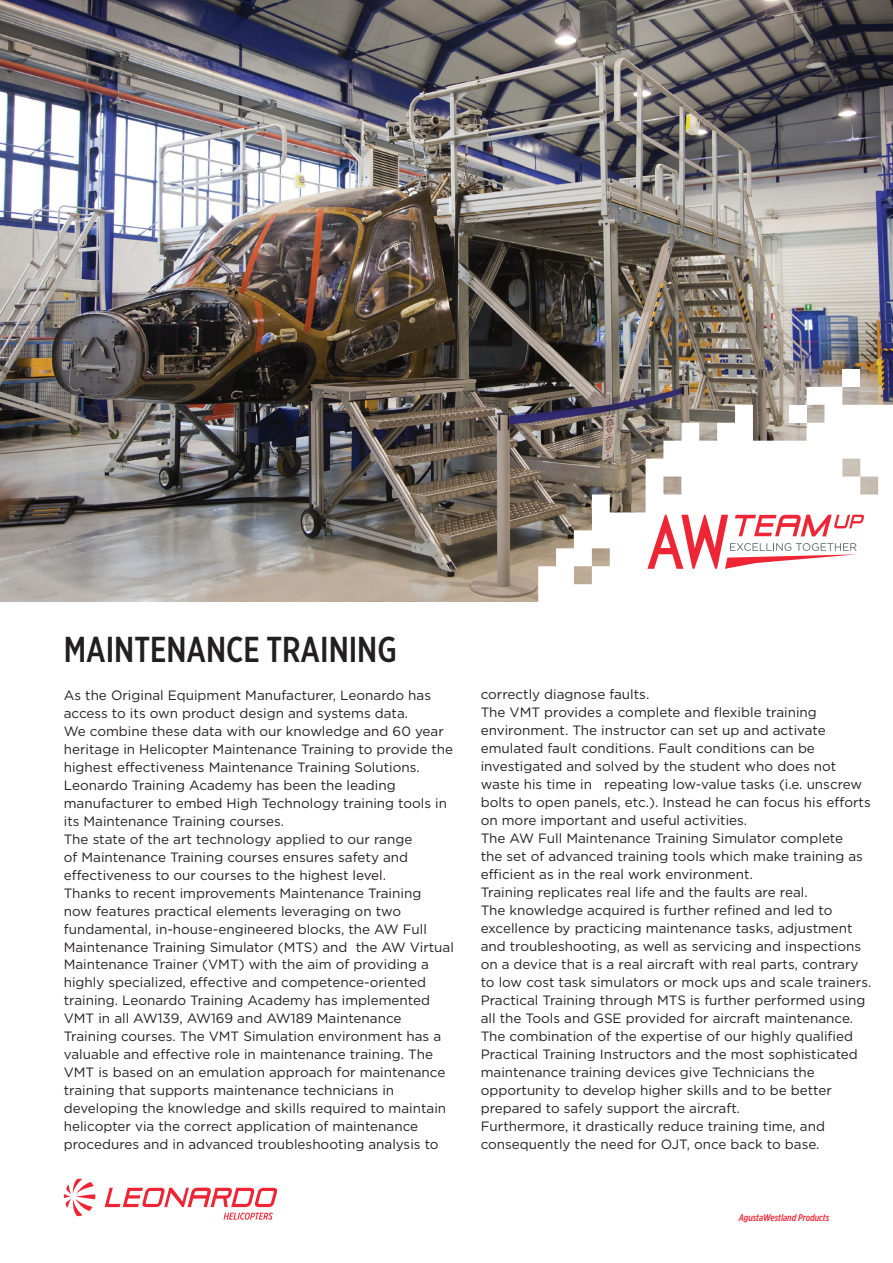
<style>
.page{position:relative;width:893px;height:1263px;background:#fff}
.page>*{position:absolute;margin:0;border:0;box-sizing:border-box;transform-origin:0 0}
.t1{font:500 36px "Gotham X Narrow";color:#231f20}
.t2{font:13.5px/18px "Gotham";color:#231f20}
.t3{font:italic 500 9.75px "Gotham X Narrow";color:#ee2534}
</style>
<div class="page">
<img style="left:0;top:0;width:893px;height:601px">
<svg style="left:538px;top:387px;width:355px;height:215px"></svg>
<div style="left:842px;top:369px;width:18px;height:18px;background:#fff"></div>
<svg style="left:64px;top:1178px;width:31px;height:38px"></svg>
<svg style="left:105px;top:1188px;width:172px;height:32px"></svg>
<svg style="left:647px;top:514px;width:217px;height:55px"></svg>
<h1 class="t1" style="left:64px;top:628px;width:335px">MAINTENANCE TRAINING</h1>
<p class="t2" style="left:64px;top:685px;width:392px">As the Original Equipment Manufacturer, Leonardo has access to its own product design and systems data.<br>We combine these data with our knowledge and 60 year heritage in Helicopter Maintenance Training to provide the highest effectiveness Maintenance Training Solutions.<br>Leonardo Training Academy has been the leading manufacturer to embed High Technology training tools in its Maintenance Training courses.<br>The state of the art technology applied to our range<br>of Maintenance Training courses ensures safety and effectiveness to our courses to the highest level.<br>Thanks to recent improvements Maintenance Training<br>now features practical elements leveraging on two fundamental, in-house-engineered blocks, the AW Full Maintenance Training Simulator (MTS) and the AW Virtual Maintenance Trainer (VMT) with the aim of providing a highly specialized, effective and competence-oriented training. Leonardo Training Academy has implemented VMT in all AW139, AW169 and AW189 Maintenance Training courses. The VMT Simulation environment has a valuable and effective role in maintenance training. The VMT is based on an emulation approach for maintenance training that supports maintenance technicians in developing the knowledge and skills required to maintain helicopter via the correct application of maintenance procedures and in advanced troubleshooting analysis to</p>
<p class="t2" style="left:481px;top:685px;width:392px">correctly diagnose faults.<br>The VMT provides a complete and flexible training environment. The instructor can set up and activate emulated fault conditions. Fault conditions can be investigated and solved by the student who does not waste his time in repeating low-value tasks (i.e. unscrew bolts to open panels, etc.). Instead he can focus his efforts on more important and useful activities.<br>The AW Full Maintenance Training Simulator complete<br>the set of advanced training tools which make training as efficient as in the real work environment.<br>Training replicates real life and the faults are real.<br>The knowledge acquired is further refined and led to excellence by practicing maintenance tasks, adjustment and troubleshooting, as well as servicing and inspections on a device that is a real aircraft with real parts, contrary to low cost task simulators or mock ups and scale trainers.<br>Practical Training through MTS is further performed using all the Tools and GSE provided for aircraft maintenance.<br>The combination of the expertise of our highly qualified Practical Training Instructors and the most sophisticated maintenance training devices give Technicians the opportunity to develop higher skills and to be better prepared to safely support the aircraft.<br>Furthermore, it drastically reduce training time, and consequently the need for OJT, once back to base.</p>
<p class="t3" style="left:739px;top:1211px;width:92px">AgustaWestland Products</p>
</div>
